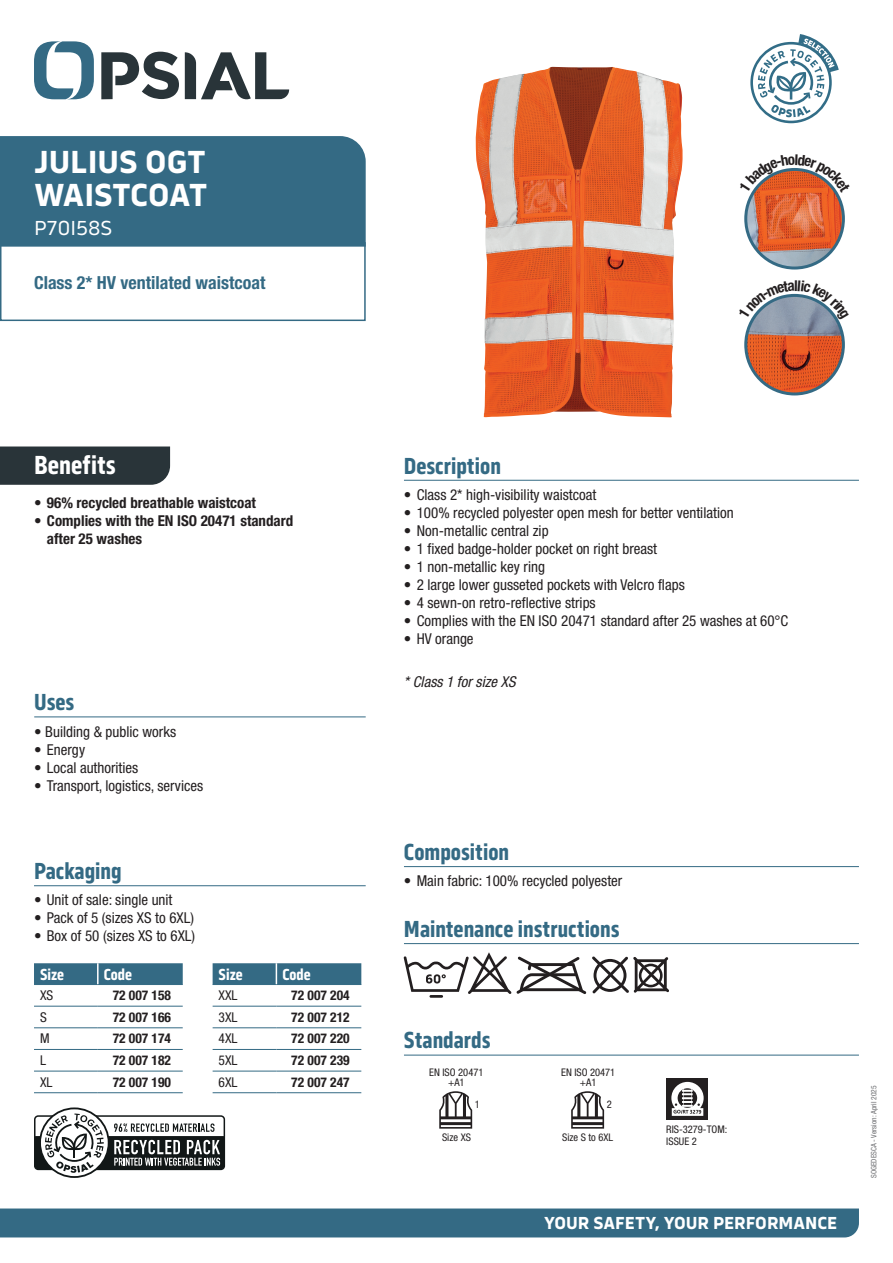
<style>
.page{position:relative;width:893px;height:1263px;background:#fff}
.page>*{position:absolute;margin:0;border:0;box-sizing:border-box;transform-origin:0 0}
.NOM_PRODUIT_NC{font:700 33px/33px "Serca";color:#fff}
.Benefices{font:700 27px "Serca Condensed";color:#fff}
.Sous-titres{font:700 24px "Serca Condensed";color:#346a84}
.Code_P{font:21px "Serca";color:#fff}
.PLUS_PRODUIT{font:700 condensed 18px "Helvetica Neue LT Pro";color:#346a84}
.t1{font:700 18px "Serca";color:#fff}
.tableauTitre{font:700 16.5px "Serca Condensed";color:#fff}
.Puces_texte_regular{font:condensed 15px "Helvetica Neue LT Pro";color:#231f20}
.t2{font:700 condensed 15px/18px "Helvetica Neue LT Pro";color:#231f20}
.Texte{font:italic condensed 15px "Helvetica Neue LT Pro";color:#231f20}
.TableauCode{font:700 condensed 13.5px "Helvetica Neue LT Pro";color:#231f20}
.tableau{font:condensed 13.5px "Helvetica Neue LT Pro";color:#231f20}
.Puces_texte_regular-2{font:condensed 10.5px/12.6px "Helvetica Neue LT Pro";color:#231f20}
.Date{font:condensed 7.5px "Helvetica Neue LT Pro";color:#6c6d70}
</style>
<div class="page">
<svg style="left:34px;top:41px;width:60px;height:58px"></svg>
<svg style="left:185px;top:52px;width:104px;height:48px"></svg>
<svg style="left:101px;top:52px;width:78px;height:47px"></svg>
<div style="left:0;top:1208px;width:859px;height:29px;background:#346a84"></div>
<hr style="left:34px;top:885px;width:332px;height:1px;background:#346a84">
<hr style="left:404px;top:480px;width:455px;height:1px;background:#346a84">
<hr style="left:404px;top:866px;width:455px;height:1px;background:#346a84">
<hr style="left:404px;top:1055px;width:455px;height:1px;background:#346a84">
<div style="left:0;top:446px;width:170px;height:39px;background:#293439"></div>
<div style="left:0;top:242px;width:366px;height:79px;border:2px solid #346a84"></div>
<div style="left:0;top:136px;width:366px;height:111px;background:#346a84"></div>
<hr style="left:34px;top:716px;width:332px;height:1px;background:#346a84">
<div style="left:666px;top:1078px;width:42px;height:42px;background:#231f20"></div>
<svg style="left:671px;top:1082px;width:33px;height:34px"></svg>
<svg style="left:439px;top:1091px;width:33px;height:38px"></svg>
<svg style="left:571px;top:1091px;width:33px;height:38px"></svg>
<svg style="left:750px;top:34px;width:89px;height:89px"></svg>
<img style="left:476px;top:67px;width:207px;height:350px">
<img style="left:746px;top:320px;width:97px;height:74px">
<div style="left:744px;top:294px;width:101px;height:101px;border:3px solid #346a84;border-radius:50%"></div>
<img style="left:746px;top:192px;width:97px;height:74px">
<div style="left:744px;top:168px;width:101px;height:102px;border:3px solid #346a84;border-radius:50%"></div>
<div style="left:34px;top:963px;width:149px;height:21px;background:#346a84"></div>
<hr style="left:34px;top:984px;width:64px;height:1px;background:#346a84">
<hr style="left:98px;top:984px;width:85px;height:1px;background:#346a84">
<hr style="left:34px;top:1006px;width:64px;height:1px;background:#346a84">
<hr style="left:98px;top:1006px;width:85px;height:1px;background:#346a84">
<hr style="left:34px;top:1027px;width:64px;height:1px;background:#346a84">
<hr style="left:98px;top:1027px;width:85px;height:1px;background:#346a84">
<hr style="left:34px;top:1049px;width:64px;height:1px;background:#346a84">
<hr style="left:98px;top:1049px;width:85px;height:1px;background:#346a84">
<hr style="left:34px;top:1071px;width:64px;height:1px;background:#346a84">
<hr style="left:98px;top:1071px;width:85px;height:1px;background:#346a84">
<hr style="left:34px;top:1092px;width:64px;height:1px;background:#346a84">
<hr style="left:98px;top:1092px;width:85px;height:1px;background:#346a84">
<hr style="left:97px;top:963px;width:2px;height:21px;background:#fff">
<hr style="left:213px;top:984px;width:63px;height:1px;background:#346a84">
<hr style="left:276px;top:984px;width:85px;height:1px;background:#346a84">
<hr style="left:213px;top:1006px;width:63px;height:1px;background:#346a84">
<hr style="left:276px;top:1006px;width:85px;height:1px;background:#346a84">
<hr style="left:213px;top:1027px;width:63px;height:1px;background:#346a84">
<hr style="left:276px;top:1027px;width:85px;height:1px;background:#346a84">
<div style="left:213px;top:963px;width:148px;height:21px;background:#346a84"></div>
<hr style="left:213px;top:1049px;width:63px;height:1px;background:#346a84">
<hr style="left:276px;top:1049px;width:85px;height:1px;background:#346a84">
<hr style="left:213px;top:1071px;width:63px;height:1px;background:#346a84">
<hr style="left:276px;top:1071px;width:85px;height:1px;background:#346a84">
<hr style="left:213px;top:1092px;width:63px;height:1px;background:#346a84">
<hr style="left:276px;top:1092px;width:85px;height:1px;background:#346a84">
<hr style="left:404px;top:943px;width:455px;height:1px;background:#346a84">
<svg style="left:592px;top:956px;width:77px;height:37px"></svg>
<svg style="left:404px;top:952px;width:182px;height:46px"></svg>
<svg style="left:34px;top:1107px;width:192px;height:71px"></svg>
<svg style="left:750px;top:293px;width:89px;height:27px"></svg>
<svg style="left:752px;top:168px;width:86px;height:24px"></svg>
<p class="NOM_PRODUIT_NC" style="left:34px;top:145px;width:175px">JULIUS OGT<br>WAISTCOAT</p>
<p class="Code_P" style="left:34px;top:216px;width:80px">P70I58S</p>
<p class="PLUS_PRODUIT" style="left:34px;top:272px;width:233px">Class 2* HV ventilated waistcoat</p>
<p class="Benefices" style="left:34px;top:449px;width:83px">Benefits</p>
<p class="t2" style="left:34px;top:494px;width:223px">• 96% recycled breathable waistcoat</p>
<p class="t2" style="left:47px;top:512px;width:248px;text-indent:-13px">• Complies with the EN ISO 20471 standard after 25 washes</p>
<p class="Sous-titres" style="left:34px;top:688px;width:42px">Uses</p>
<p class="Puces_texte_regular" style="left:34px;top:722px;width:143px">• Building &amp; public works</p>
<p class="Puces_texte_regular" style="left:34px;top:740px;width:52px">• Energy</p>
<p class="Puces_texte_regular" style="left:34px;top:758px;width:106px">• Local authorities</p>
<p class="Puces_texte_regular" style="left:34px;top:776px;width:171px">• Transport, logistics, services</p>
<p class="Sous-titres" style="left:34px;top:857px;width:89px">Packaging</p>
<p class="Puces_texte_regular" style="left:34px;top:891px;width:140px">• Unit of sale: single unit</p>
<p class="Puces_texte_regular" style="left:34px;top:909px;width:162px">• Pack of 5 (sizes XS to 6XL)</p>
<p class="Puces_texte_regular" style="left:34px;top:927px;width:163px">• Box of 50 (sizes XS to 6XL)</p>
<p class="tableauTitre" style="left:40px;top:965px;width:26px">Size</p>
<p class="tableauTitre" style="left:104px;top:965px;width:30px">Code</p>
<p class="tableau" style="left:40px;top:987px;width:15px">XS</p>
<p class="TableauCode" style="left:113px;top:987px;width:60px">72 007 158</p>
<p class="tableau" style="left:40px;top:1009px;width:8px">S</p>
<p class="TableauCode" style="left:113px;top:1009px;width:60px">72 007 166</p>
<p class="tableau" style="left:40px;top:1031px;width:11px">M</p>
<p class="TableauCode" style="left:113px;top:1030px;width:60px">72 007 174</p>
<p class="tableau" style="left:40px;top:1052px;width:7px">L</p>
<p class="TableauCode" style="left:113px;top:1052px;width:60px">72 007 182</p>
<p class="tableau" style="left:40px;top:1074px;width:14px">XL</p>
<p class="TableauCode" style="left:113px;top:1074px;width:60px">72 007 190</p>
<p class="tableauTitre" style="left:219px;top:965px;width:26px">Size</p>
<p class="tableauTitre" style="left:282px;top:965px;width:30px">Code</p>
<p class="tableau" style="left:219px;top:987px;width:20px">XXL</p>
<p class="TableauCode" style="left:291px;top:987px;width:60px">72 007 204</p>
<p class="tableau" style="left:219px;top:1009px;width:20px">3XL</p>
<p class="TableauCode" style="left:291px;top:1009px;width:60px">72 007 212</p>
<p class="tableau" style="left:219px;top:1031px;width:20px">4XL</p>
<p class="TableauCode" style="left:291px;top:1030px;width:60px">72 007 220</p>
<p class="tableau" style="left:219px;top:1052px;width:20px">5XL</p>
<p class="TableauCode" style="left:291px;top:1052px;width:60px">72 007 239</p>
<p class="tableau" style="left:219px;top:1074px;width:20px">6XL</p>
<p class="TableauCode" style="left:291px;top:1074px;width:60px">72 007 247</p>
<p class="Sous-titres" style="left:404px;top:452px;width:98px">Description</p>
<p class="Puces_texte_regular" style="left:404px;top:486px;width:194px">• Class 2* high-visibility waistcoat</p>
<p class="Puces_texte_regular" style="left:404px;top:504px;width:331px">• 100% recycled polyester open mesh for better ventilation</p>
<p class="Puces_texte_regular" style="left:404px;top:522px;width:146px">• Non-metallic central zip</p>
<p class="Puces_texte_regular" style="left:404px;top:540px;width:255px">• 1 fixed badge-holder pocket on right breast</p>
<p class="Puces_texte_regular" style="left:404px;top:558px;width:142px">• 1 non-metallic key ring</p>
<p class="Puces_texte_regular" style="left:404px;top:576px;width:282px">• 2 large lower gusseted pockets with Velcro flaps</p>
<p class="Puces_texte_regular" style="left:404px;top:594px;width:193px">• 4 sewn-on retro-reflective strips</p>
<p class="Puces_texte_regular" style="left:404px;top:612px;width:386px">• Complies with the EN ISO 20471 standard after 25 washes at 60°C</p>
<p class="Puces_texte_regular" style="left:404px;top:630px;width:71px">• HV orange</p>
<p class="Texte" style="left:404px;top:673px;width:113px">* Class 1 for size XS</p>
<p class="Sous-titres" style="left:404px;top:838px;width:107px">Composition</p>
<p class="Puces_texte_regular" style="left:404px;top:872px;width:220px">• Main fabric: 100% recycled polyester</p>
<p class="Sous-titres" style="left:404px;top:915px;width:217px">Maintenance instructions</p>
<p class="Sous-titres" style="left:404px;top:1026px;width:88px">Standards</p>
<p class="Puces_texte_regular-2" style="left:429px;top:1066px;width:56px">EN ISO 20471</p>
<p class="Puces_texte_regular-2" style="left:448px;top:1076px;width:18px">+A1</p>
<p class="Puces_texte_regular-2" style="left:561px;top:1067px;width:56px;line-height:10.5px;text-align:center">EN ISO 20471 +A1</p>
<p class="Puces_texte_regular-2" style="left:475px;top:1098px;width:7px">1</p>
<p class="Puces_texte_regular-2" style="left:442px;top:1131px;width:30px">Size XS</p>
<p class="Puces_texte_regular-2" style="left:607px;top:1098px;width:7px">2</p>
<p class="Puces_texte_regular-2" style="left:562px;top:1131px;width:53px">Size S to 6XL</p>
<p class="Puces_texte_regular-2" style="left:666px;top:1123px;width:63px">RIS-3279-TOM:<br>ISSUE 2</p>
<p class="t1" style="left:544px;top:1212px;width:295px">YOUR SAFETY, YOUR PERFORMANCE</p>
<p class="Date" style="left:869px;top:1178px;width:94px;rotate:-90deg">SOGEDESCA - Version: April 2025</p>
</div>
